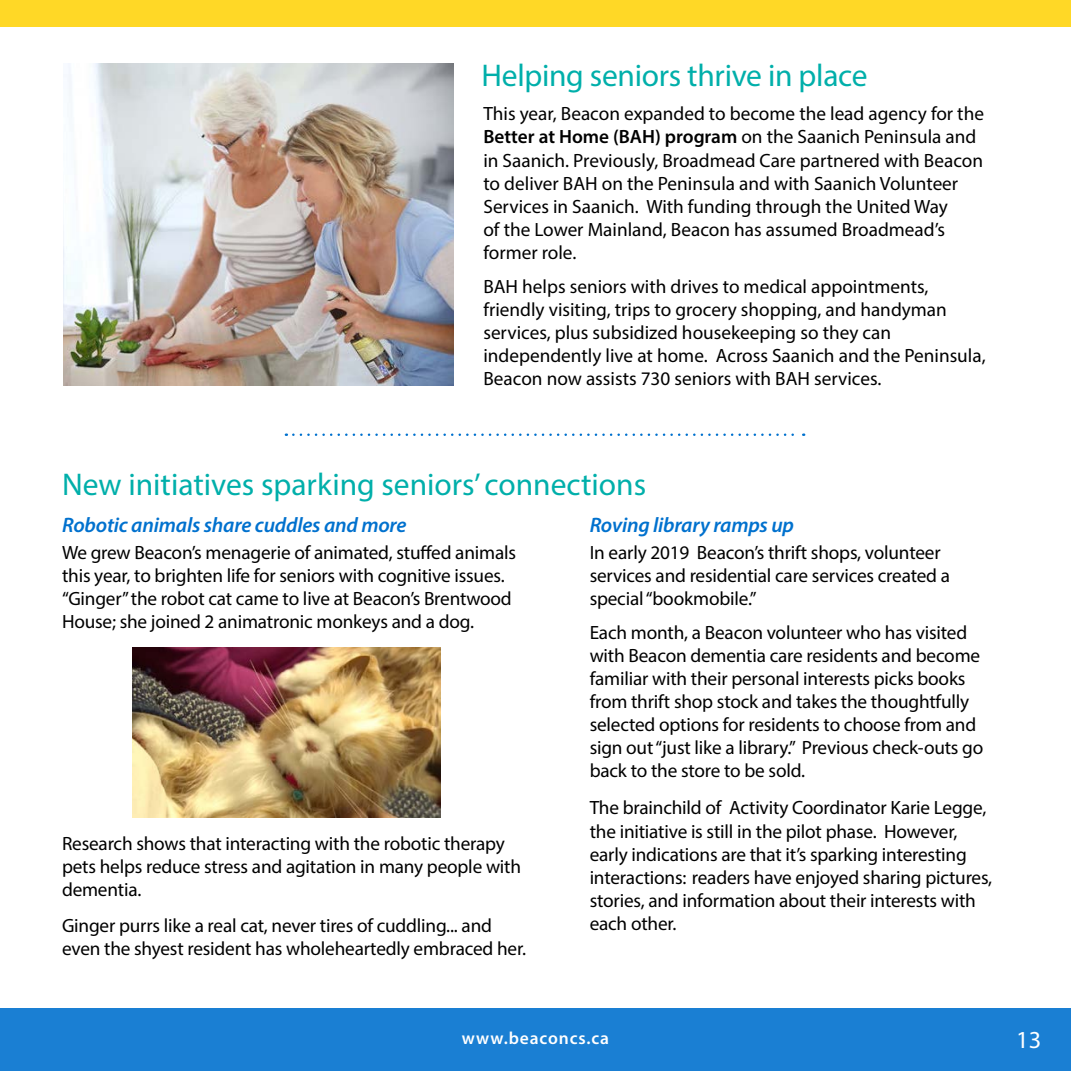
<style>
.page{position:relative;width:1071px;height:1071px;background:#fff}
.page>*{position:absolute;margin:0;border:0;box-sizing:border-box;transform-origin:0 0}
.t1{font:31.5px "Myriad Pro";color:#00afaa}
.t2{font:24.5px "Myriad Pro";color:#fff}
.t3{font:italic 600 21px "Myriad Pro";letter-spacing:-.01em;color:#0071ce}
.t4{font:19.25px/23.1px "Myriad Pro";letter-spacing:-.01em;color:#000}
.t5{font:600 17.5px "Myriad Pro";letter-spacing:.05em;color:#fff}
.s1{font-weight:600}
</style>
<div class="page">
<div style="left:0;top:1008px;width:1071px;height:63px;background:#1a7fd3"></div>
<div style="left:0;top:0;width:1071px;height:27px;background:#ffd826"></div>
<img style="left:63px;top:63px;width:390px;height:323px">
<img style="left:132px;top:648px;width:308px;height:169px">
<svg style="left:293px;top:434px;width:511px;height:2px"></svg>
<h1 class="t1" style="left:482px;top:56px;width:387px">Helping seniors thrive in place</h1>
<p class="t4" style="left:483px;top:102px;width:502px">This year, Beacon expanded to become the lead agency for the <span class="s1">Better at Home (BAH) program</span> on the Saanich Peninsula and in Saanich. Previously, Broadmead Care partnered with Beacon to deliver BAH on the Peninsula and with Saanich Volunteer Services in Saanich. With funding through the United Way<br>of the Lower Mainland, Beacon has assumed Broadmead’s former role.</p>
<p class="t4" style="left:483px;top:274px;width:504px">BAH helps seniors with drives to medical appointments, friendly visiting, trips to grocery shopping, and handyman services, plus subsidized housekeeping so they can independently live at home. Across Saanich and the Peninsula, Beacon now assists 730 seniors with BAH services.</p>
<h1 class="t1" style="left:62px;top:465px;width:586px">New initiatives sparking seniors’ connections</h1>
<p class="t3" style="left:62px;top:511px;width:346px">Robotic animals share cuddles and more</p>
<p class="t4" style="left:62px;top:541px;width:456px">We grew Beacon’s menagerie of animated, stuffed animals this year, to brighten life for seniors with cognitive issues. “Ginger” the robot cat came to live at Beacon’s Brentwood House; she joined 2 animatronic monkeys and a dog.</p>
<p class="t4" style="left:62px;top:832px;width:461px">Research shows that interacting with the robotic therapy pets helps reduce stress and agitation in many people with dementia.</p>
<p class="t4" style="left:62px;top:913px;width:466px">Ginger purrs like a real cat, never tires of cuddling... and even the shyest resident has wholeheartedly embraced her.</p>
<p class="t3" style="left:590px;top:511px;width:206px">Roving library ramps up</p>
<p class="t4" style="left:590px;top:541px;width:362px">In early 2019 Beacon’s thrift shops, volunteer services and residential care services created a special “bookmobile.”</p>
<p class="t4" style="left:590px;top:620px;width:395px">Each month, a Beacon volunteer who has visited with Beacon dementia care residents and become familiar with their personal interests picks books from thrift shop stock and takes the thoughtfully selected options for residents to choose from and sign out “just like a library.” Previous check-outs go back to the store to be sold.</p>
<p class="t4" style="left:590px;top:796px;width:404px">The brainchild of Activity Coordinator Karie Legge, the initiative is still in the pilot phase. However, early indications are that it’s sparking interesting interactions: readers have enjoyed sharing pictures, stories, and information about their interests with each other.</p>
<p class="t5" style="left:462px;top:1027px;width:149px">www.beaconcs.ca</p>
<p class="t2" style="left:1016px;top:1025px;width:27px">13</p>
</div>
